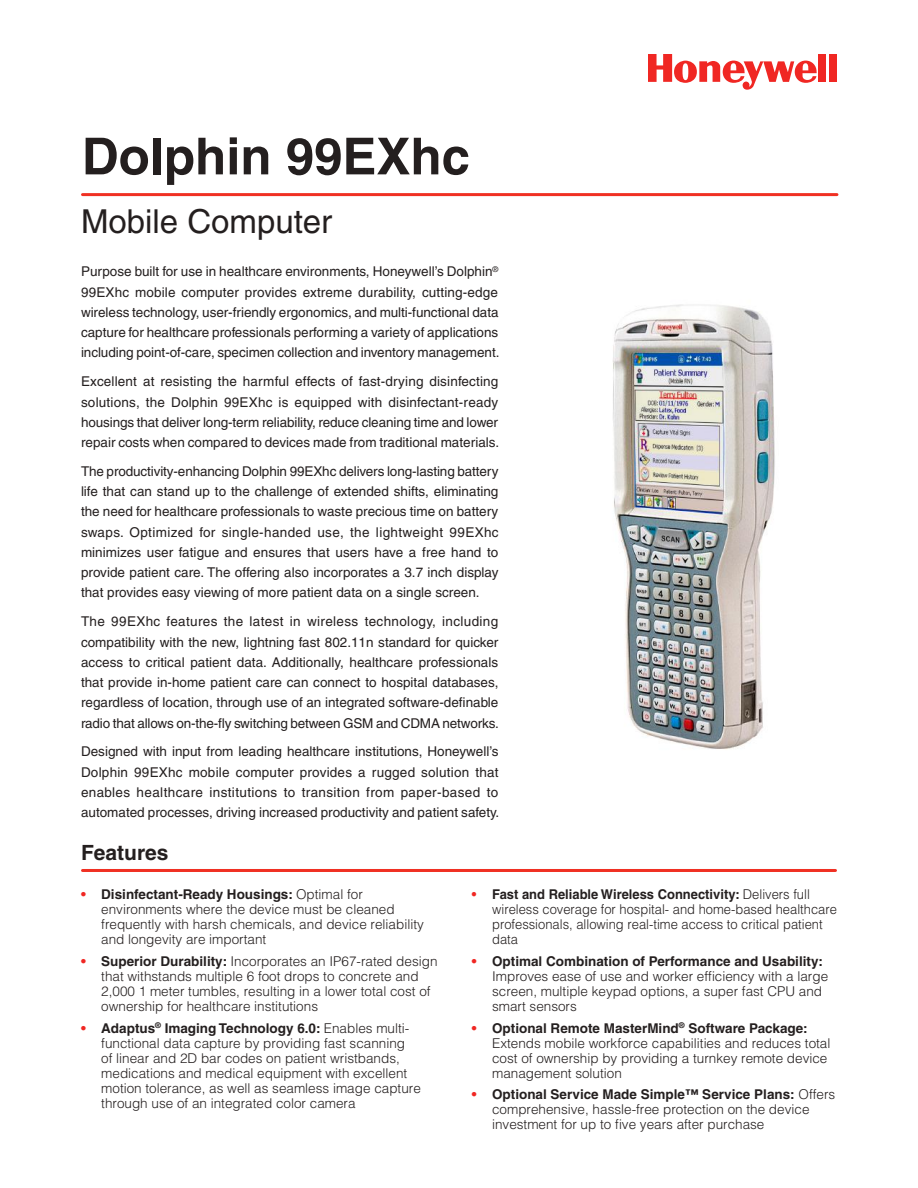
<style>
.page{position:relative;width:918px;height:1188px;background:#fff}
.page>*{position:absolute;margin:0;border:0;box-sizing:border-box;transform-origin:0 0}
.t1{font:700 51px "Helvetica";color:#241f1f}
.t2{font:33px "Helvetica";color:#241f1f}
.t3{font:700 21px "Helvetica";color:#241f1f}
.t4{font:13.5px/20.2px "Helvetica";color:#241f1f;text-align:justify}
.t5{font:300 13.5px/15px "Helvetica";color:#241f1f}
.t6{font:300 13.5px/15px "Helvetica";color:#241f1f;scale:.96 1}
.s1{font-weight:700;color:#f02723}
.s2{font-weight:700}
</style>
<div class="page">
<div style="left:818px;top:54px;width:8px;height:28px;background:#f02723"></div>
<div style="left:829px;top:54px;width:8px;height:28px;background:#f02723"></div>
<svg style="left:648px;top:54px;width:169px;height:36px"></svg>
<hr style="left:82px;top:193px;width:755px;height:3px;background:#f03023">
<hr style="left:82px;top:869px;width:754px;height:3px;background:#f03023">
<img style="left:613px;top:304px;width:162px;height:445px">
<h1 class="t1" style="left:82px;top:125px;width:390px">Dolphin 99EXhc</h1>
<h2 class="t2" style="left:81px;top:202px;width:253px">Mobile Computer</h2>
<p class="t4" style="left:81px;top:262px;width:420px">Purpose built for use in healthcare environments, Honeywell’s Dolphin<sup>® </sup>99EXhc mobile computer provides extreme durability, cutting-edge wireless technology, user-friendly ergonomics, and multi-functional data capture for healthcare professionals performing a variety of applications including point-of-care, specimen collection and inventory management.</p>
<p class="t4" style="left:81px;top:371px;width:420px">Excellent at resisting the harmful effects of fast-drying disinfecting solutions, the Dolphin 99EXhc is equipped with disinfectant-ready housings that deliver long-term reliability, reduce cleaning time and lower repair costs when compared to devices made from traditional materials.</p>
<p class="t4" style="left:81px;top:461px;width:419px">The productivity-enhancing Dolphin 99EXhc delivers long-lasting battery life that can stand up to the challenge of extended shifts, eliminating the need for healthcare professionals to waste precious time on battery swaps. Optimized for single-handed use, the lightweight 99EXhc minimizes user fatigue and ensures that users have a free hand to provide patient care. The offering also incorporates a 3.7 inch display that provides easy viewing of more patient data on a single screen.</p>
<p class="t4" style="left:81px;top:611px;width:420px">The 99EXhc features the latest in wireless technology, including compatibility with the new, lightning fast 802.11n standard for quicker access to critical patient data. Additionally, healthcare professionals that provide in-home patient care can connect to hospital databases, regardless of location, through use of an integrated software-definable radio that allows on-the-fly switching between GSM and CDMA networks.</p>
<p class="t4" style="left:81px;top:742px;width:420px">Designed with input from leading healthcare institutions, Honeywell’s Dolphin 99EXhc mobile computer provides a rugged solution that enables healthcare institutions to transition from paper-based to automated processes, driving increased productivity and patient safety.</p>
<h3 class="t3" style="left:81px;top:840px;width:89px">Features</h3>
<p class="t5" style="left:101px;top:886px;width:324px;text-indent:-20px"><span class="s1">•</span> <span class="s2">Disinfectant-Ready Housings:</span> Optimal for environments where the device must be cleaned frequently with harsh chemicals, and device reliability and longevity are important</p>
<p class="t5" style="left:101px;top:953px;width:338px;text-indent:-20px"><span class="s1">•</span> <span class="s2">Superior Durability:</span> Incorporates an IP67-rated design that withstands multiple 6 foot drops to concrete and 2,000 1 meter tumbles, resulting in a lower total cost of ownership for healthcare institutions</p>
<p class="t5" style="left:101px;top:1020px;width:321px;text-indent:-20px"><span class="s1">•</span> <span class="s2">Adaptus</span><sup>®</sup> <span class="s2">Imaging Technology 6.0:</span> Enables multi&shy;functional data capture by providing fast scanning<br>of linear and 2D bar codes on patient wristbands, medications and medical equipment with excellent motion tolerance, as well as seamless image capture through use of an integrated color camera</p>
<p class="t6" style="left:492px;top:886px;width:361px;text-indent:-20px"><span class="s1">•</span> <span class="s2">Fast and Reliable Wireless Connectivity:</span> Delivers full wireless coverage for hospital- and home-based healthcare professionals, allowing real-time access to critical patient data</p>
<p class="t5" style="left:492px;top:953px;width:338px;text-indent:-20px"><span class="s1">•</span> <span class="s2">Optimal Combination of Performance and Usability:<br></span>Improves ease of use and worker efficiency with a large screen, multiple keypad options, a super fast CPU and smart sensors</p>
<p class="t5" style="left:492px;top:1020px;width:340px;text-indent:-20px"><span class="s1">•</span> <span class="s2">Optional Remote MasterMind</span><sup>®</sup> <span class="s2">Software Package:<br></span>Extends mobile workforce capabilities and reduces total cost of ownership by providing a turnkey remote device management solution</p>
<p class="t5" style="left:492px;top:1087px;width:345px;text-indent:-20px"><span class="s1">•</span> <span class="s2">Optional Service Made Simple™ Service Plans:</span> Offers comprehensive, hassle-free protection on the device investment for up to five years after purchase</p>
</div>
